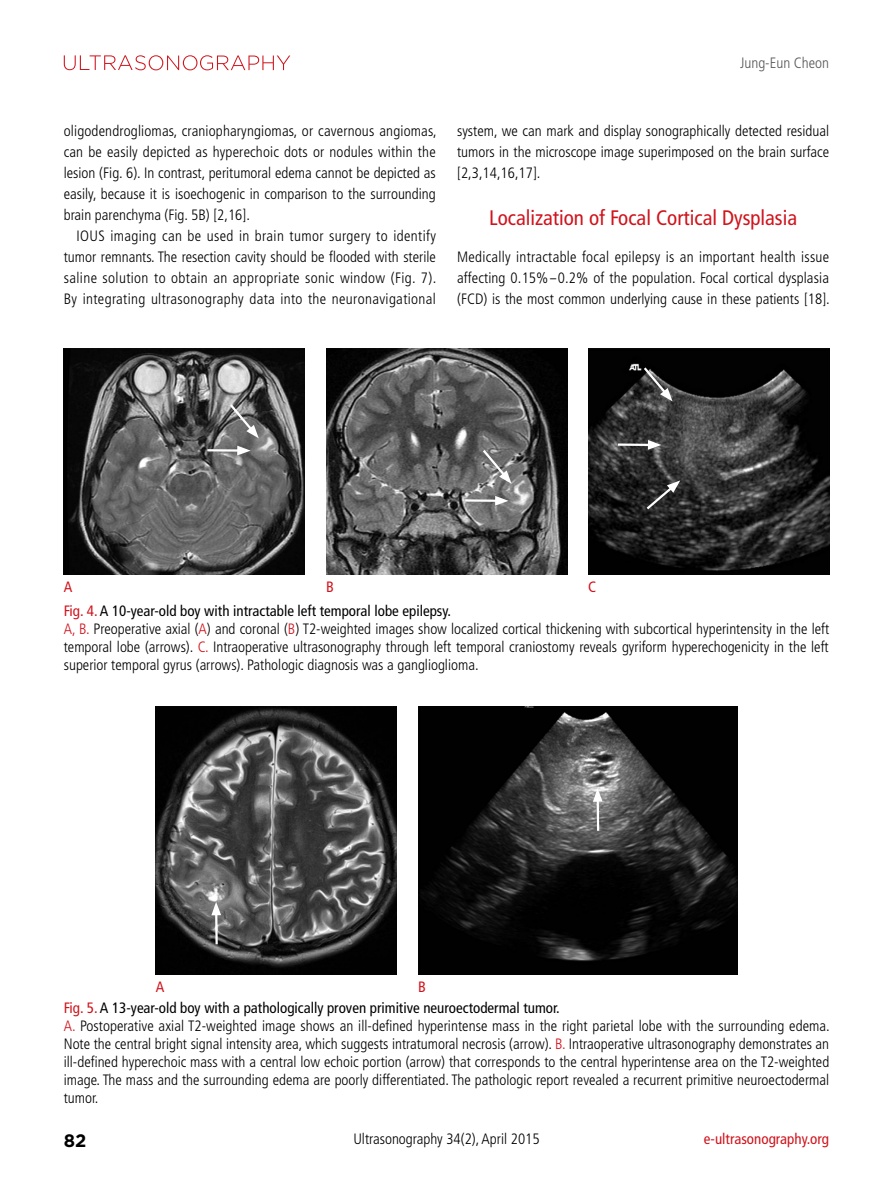
<style>
.page{position:relative;width:893px;height:1191px;background:#fff}
.page>*{position:absolute;margin:0;border:0;box-sizing:border-box;transform-origin:0 0}
.t1{font:condensed 21px "Frutiger LT Std";color:#d0131c}
.t2{font:700 18px "Gotham";color:#000}
.t3{font:300 condensed 15px/21px "Frutiger LT Std";color:#000;text-align:justify}
.t4{font:condensed 15px/23.5px "Frutiger LT Std";color:#000}
.t5{font:condensed 15px "Frutiger LT Std";color:#d0131c}
.t6{font:300 condensed 15px "Frutiger LT Std";color:#5a5757}
.s1{color:#d0131c}
.s2{font-weight:400;color:#d0131c}
.s3{font-weight:400}
</style>
<div class="page">
<svg style="left:64px;top:55px;width:226px;height:15px"></svg>
<img style="left:156px;top:706px;width:241px;height:268px">
<img style="left:418px;top:706px;width:319px;height:268px">
<hr style="left:215px;top:911px;width:3px;height:33px;background:#fff">
<svg style="left:211px;top:901px;width:10px;height:14px"></svg>
<hr style="left:597px;top:797px;width:2px;height:33px;background:#fff">
<svg style="left:593px;top:788px;width:10px;height:13px"></svg>
<img style="left:64px;top:349px;width:241px;height:225px">
<img style="left:326px;top:349px;width:241px;height:225px">
<img style="left:588px;top:349px;width:241px;height:225px">
<svg style="left:228px;top:402px;width:31px;height:36px"></svg>
<svg style="left:641px;top:365px;width:32px;height:36px"></svg>
<svg style="left:481px;top:447px;width:31px;height:37px"></svg>
<hr style="left:207px;top:449px;width:34px;height:3px;background:#fff">
<svg style="left:237px;top:445px;width:14px;height:10px"></svg>
<hr style="left:618px;top:443px;width:34px;height:3px;background:#fff">
<svg style="left:648px;top:440px;width:13px;height:10px"></svg>
<svg style="left:644px;top:480px;width:36px;height:32px"></svg>
<hr style="left:465px;top:499px;width:34px;height:3px;background:#fff">
<svg style="left:495px;top:496px;width:14px;height:9px"></svg>
<p class="t3" style="left:64px;top:120px;width:374px">oligodendrogliomas, craniopharyngiomas, or cavernous angiomas, can be easily depicted as hyperechoic dots or nodules within the lesion (Fig. 6). In contrast, peritumoral edema cannot be depicted as easily, because it is isoechogenic in comparison to the surrounding brain parenchyma (Fig. 5B) [2,16].</p>
<p class="t3" style="left:64px;top:225px;width:374px;text-indent:13px">IOUS imaging can be used in brain tumor surgery to identify tumor remnants. The resection cavity should be flooded with sterile saline solution to obtain an appropriate sonic window (Fig. 7).<br>By integrating ultrasonography data into the neuronavigational</p>
<p class="t6" style="left:740px;top:54px;width:91px">Jung-Eun Cheon</p>
<p class="t3" style="left:457px;top:120px;width:374px">system, we can mark and display sonographically detected residual tumors in the microscope image superimposed on the brain surface [2,3,14,16,17].</p>
<h1 class="t1" style="left:489px;top:205px;width:309px">Localization of Focal Cortical Dysplasia</h1>
<p class="t3" style="left:457px;top:246px;width:374px">Medically intractable focal epilepsy is an important health issue affecting 0.15%-0.2% of the population. Focal cortical dysplasia (FCD) is the most common underlying cause in these patients [18].</p>
<p class="t5" style="left:588px;top:578px;width:10px">C</p>
<p class="t5" style="left:64px;top:578px;width:10px">A</p>
<p class="t4" style="left:64px;top:575px;width:389px;text-indent:262px"><span class="s1">B<br>Fig. 4.</span> A 10-year-old boy with intractable left temporal lobe epilepsy.</p>
<p class="t3" style="left:64px;top:619px;width:767px;line-height:18px"><span class="s1">A, B.</span> Preoperative axial (<span class="s1">A</span>) and coronal (<span class="s1">B</span>) T2-weighted images show localized cortical thickening with subcortical hyperintensity in the left temporal lobe (arrows). <span class="s1">C.</span> Intraoperative ultrasonography through left temporal craniostomy reveals gyriform hyperechogenicity in the left superior temporal gyrus (arrows). Pathologic diagnosis was a ganglioglioma.</p>
<p class="t5" style="left:156px;top:978px;width:10px">A</p>
<p class="t5" style="left:418px;top:978px;width:9px">B</p>
<p class="t3" style="left:64px;top:999px;width:767px;line-height:18px;text-align:left"><span class="s2">Fig. 5.</span> <span class="s3">A 13-year-old boy with a pathologically proven primitive neuroectodermal tumor.<br></span><span class="s1">A.</span> Postoperative axial T2-weighted image shows an ill-defined hyperintense mass in the right parietal lobe with the surrounding edema.<br>Note the central bright signal intensity area, which suggests intratumoral necrosis (arrow). <span class="s1">B.</span> Intraoperative ultrasonography demonstrates an ill-defined hyperechoic mass with a central low echoic portion (arrow) that corresponds to the central hyperintense area on the T2-weighted image. The mass and the surrounding edema are poorly differentiated. The pathologic report revealed a recurrent primitive neuroectodermal tumor.</p>
<p class="t2" style="left:64px;top:1130px;width:24px">82</p>
<p class="t3" style="left:353px;top:1128px;width:188px">Ultrasonography 34(2), April 2015</p>
<p class="t5" style="left:704px;top:1130px;width:127px">e-ultrasonography.org</p>
</div>
